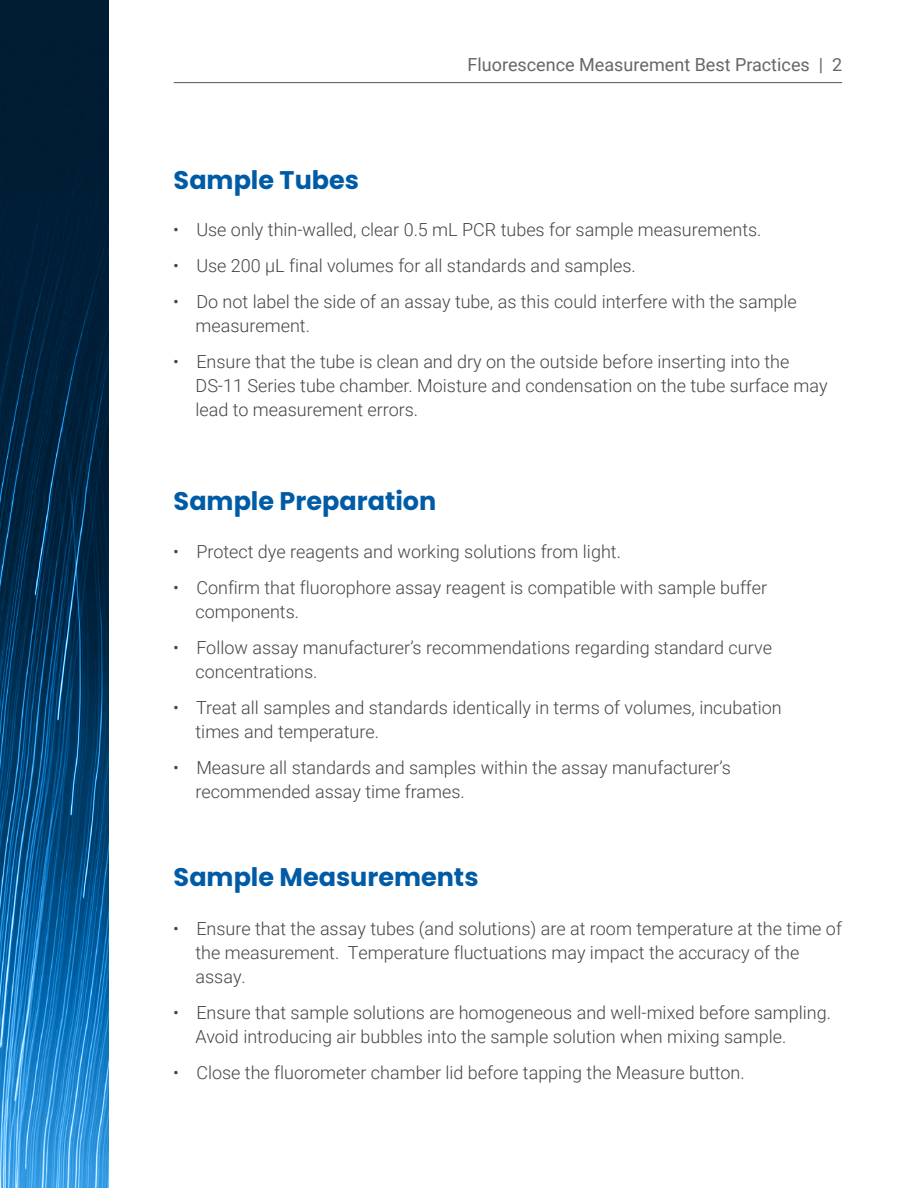
<style>
.page{position:relative;width:918px;height:1188px;background:#fff}
.page>*{position:absolute;margin:0;border:0;box-sizing:border-box;transform-origin:0 0}
.t1{font:700 25.5px "Poppins";color:#005ba6}
.t2{font:300 18px/24px "Roboto";color:#444546}
.t3{font:18px "Roboto";color:#666}
</style>
<div class="page">
<svg style="left:0;top:0;width:108px;height:1188px;background:#0a436d"></svg>
<hr style="left:174px;top:82px;width:668px;height:1px;background:#666">
<p class="t3" style="left:467px;top:52px;width:376px">Fluorescence Measurement Best Practices | 2</p>
<h1 class="t1" style="left:174px;top:165px;width:187px">Sample Tubes</h1>
<p class="t2" style="left:173px;top:217px;width:590px">• Use only thin-walled, clear 0.5 mL PCR tubes for sample measurements.</p>
<p class="t2" style="left:173px;top:253px;width:464px">• Use 200 µL final volumes for all standards and samples.</p>
<p class="t2" style="left:196px;top:289px;width:603px;text-indent:-22px">• Do not label the side of an assay tube, as this could interfere with the sample measurement.</p>
<p class="t2" style="left:196px;top:349px;width:634px;text-indent:-22px">• Ensure that the tube is clean and dry on the outside before inserting into the<br>DS-11 Series tube chamber. Moisture and condensation on the tube surface may lead to measurement errors.</p>
<h1 class="t1" style="left:174px;top:486px;width:264px">Sample Preparation</h1>
<p class="t2" style="left:173px;top:539px;width:449px">• Protect dye reagents and working solutions from light.</p>
<p class="t2" style="left:196px;top:575px;width:573px;text-indent:-22px">• Confirm that fluorophore assay reagent is compatible with sample buffer components.</p>
<p class="t2" style="left:196px;top:635px;width:578px;text-indent:-22px">• Follow assay manufacturer’s recommendations regarding standard curve concentrations.</p>
<p class="t2" style="left:196px;top:695px;width:588px;text-indent:-22px">• Treat all samples and standards identically in terms of volumes, incubation times and temperature.</p>
<p class="t2" style="left:196px;top:755px;width:537px;text-indent:-22px">• Measure all standards and samples within the assay manufacturer’s recommended assay time frames.</p>
<h1 class="t1" style="left:174px;top:863px;width:306px">Sample Measurements</h1>
<p class="t2" style="left:196px;top:916px;width:648px;text-indent:-22px">• Ensure that the assay tubes (and solutions) are at room temperature at the time of the measurement. Temperature fluctuations may impact the accuracy of the assay.</p>
<p class="t2" style="left:196px;top:1000px;width:637px;text-indent:-22px">• Ensure that sample solutions are homogeneous and well-mixed before sampling.<br>Avoid introducing air bubbles into the sample solution when mixing sample.</p>
<p class="t2" style="left:173px;top:1060px;width:573px">• Close the fluorometer chamber lid before tapping the Measure button.</p>
</div>
